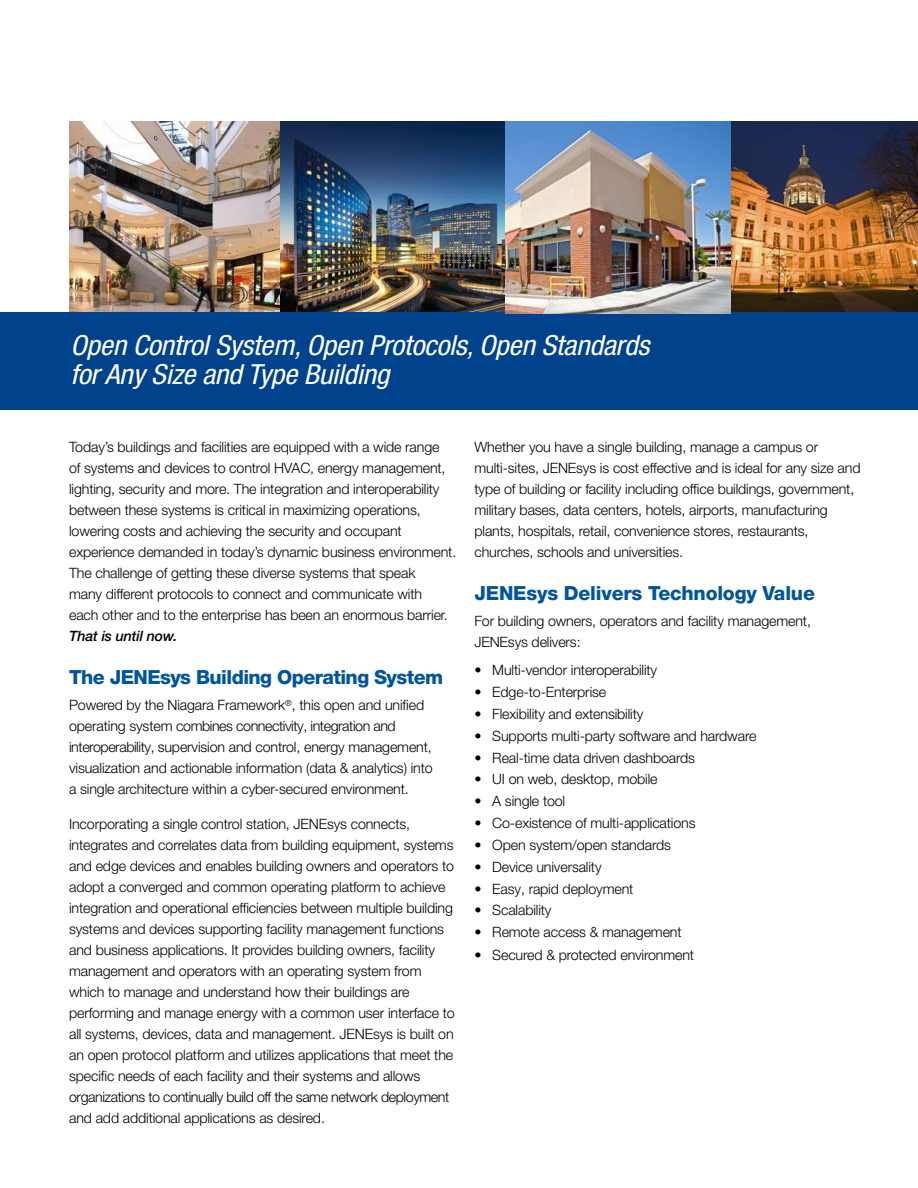
<style>
.page{position:relative;width:918px;height:1188px;background:#fff}
.page>*{position:absolute;margin:0;border:0;box-sizing:border-box;transform-origin:0 0}
.Callout_new{font:italic condensed 27.75px/28.8px "Helvetica Neue LT Pro";letter-spacing:-.01em;color:#fff;scale:1.06 1}
.Body_Section_Heads{font:800 19.5px "Helvetica Neue LT Pro";letter-spacing:-.03em;color:#00559e}
.Body_Section_Heads-2{font:800 19.5px "Helvetica Neue LT Pro";letter-spacing:-.01em;color:#00559e}
.Body_Copy{font:300 14.25px/21px "Helvetica Neue LT Pro";letter-spacing:-.01em;color:#000}
.Body_Bullets{font:300 14.25px "Helvetica Neue LT Pro";letter-spacing:-.01em;color:#000}
.s1{font-weight:500;font-style:italic}
</style>
<div class="page">
<img style="left:69px;top:122px;width:211px;height:190px">
<img style="left:280px;top:122px;width:225px;height:190px">
<img style="left:730px;top:122px;width:188px;height:190px">
<div style="left:0;top:312px;width:918px;height:97px;background:#00428c"></div>
<img style="left:505px;top:122px;width:225px;height:191px">
<p class="Callout_new" style="left:70px;top:330px;width:548px">Open Control System, Open Protocols, Open Standards for Any Size and Type Building</p>
<p class="Body_Copy" style="left:69px;top:436px;width:389px">Today’s buildings and facilities are equipped with a wide range<br>of systems and devices to control HVAC, energy management, lighting, security and more. The integration and interoperability between these systems is critical in maximizing operations, lowering costs and achieving the security and occupant experience demanded in today’s dynamic business environment.<br>The challenge of getting these diverse systems that speak<br>many different protocols to connect and communicate with<br>each other and to the enterprise has been an enormous barrier.<br><span class="s1">That is until now.</span></p>
<p class="Body_Section_Heads" style="left:69px;top:666px;width:376px">The JENEsys Building Operating System</p>
<p class="Body_Copy" style="left:69px;top:695px;width:365px">Powered by the Niagara Framework<sup>®</sup>, this open and unified operating system combines connectivity, integration and interoperability, supervision and control, energy management, visualization and actionable information (data &amp; analytics) into a single architecture within a cyber-secured environment.</p>
<p class="Body_Copy" style="left:69px;top:813px;width:387px">Incorporating a single control station, JENEsys connects, integrates and correlates data from building equipment, systems and edge devices and enables building owners and operators to adopt a converged and common operating platform to achieve integration and operational efficiencies between multiple building systems and devices supporting facility management functions and business applications. It provides building owners, facility management and operators with an operating system from which to manage and understand how their buildings are performing and manage energy with a common user interface to all systems, devices, data and management. JENEsys is built on an open protocol platform and utilizes applications that meet the specific needs of each facility and their systems and allows organizations to continually build off the same network deployment and add additional applications as desired.</p>
<p class="Body_Copy" style="left:474px;top:436px;width:388px">Whether you have a single building, manage a campus or multi-sites, JENEsys is cost effective and is ideal for any size and type of building or facility including office buildings, government, military bases, data centers, hotels, airports, manufacturing plants, hospitals, retail, convenience stores, restaurants, churches, schools and universities.</p>
<p class="Body_Section_Heads-2" style="left:474px;top:582px;width:342px">JENEsys Delivers Technology Value</p>
<p class="Body_Copy" style="left:474px;top:611px;width:338px">For building owners, operators and facility management,<br>JENEsys delivers:</p>
<p class="Body_Bullets" style="left:474px;top:661px;width:184px">• Multi-vendor interoperability</p>
<p class="Body_Bullets" style="left:474px;top:683px;width:133px">• Edge-to-Enterprise</p>
<p class="Body_Bullets" style="left:474px;top:705px;width:170px">• Flexibility and extensibility</p>
<p class="Body_Bullets" style="left:474px;top:727px;width:284px">• Supports multi-party software and hardware</p>
<p class="Body_Bullets" style="left:474px;top:749px;width:222px">• Real-time data driven dashboards</p>
<p class="Body_Bullets" style="left:474px;top:771px;width:185px">• UI on web, desktop, mobile</p>
<p class="Body_Bullets" style="left:474px;top:792px;width:92px">• A single tool</p>
<p class="Body_Bullets" style="left:474px;top:814px;width:223px">• Co-existence of multi-applications</p>
<p class="Body_Bullets" style="left:474px;top:836px;width:198px">• Open system/open standards</p>
<p class="Body_Bullets" style="left:474px;top:858px;width:129px">• Device universality</p>
<p class="Body_Bullets" style="left:474px;top:880px;width:160px">• Easy, rapid deployment</p>
<p class="Body_Bullets" style="left:474px;top:902px;width:79px">• Scalability</p>
<p class="Body_Bullets" style="left:474px;top:923px;width:209px">• Remote access &amp; management</p>
<p class="Body_Bullets" style="left:474px;top:946px;width:221px">• Secured &amp; protected environment</p>
</div>
